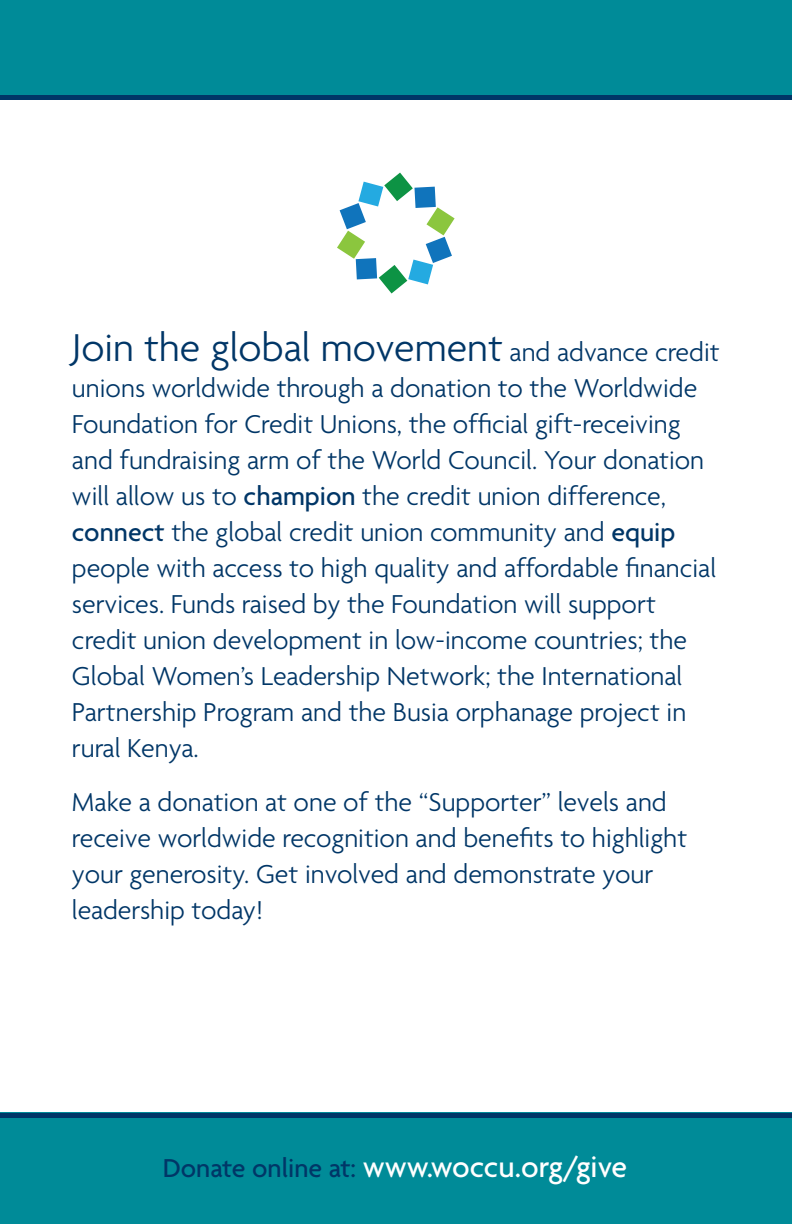
<style>
.page{position:relative;width:792px;height:1224px;background:#fff}
.page>*{position:absolute;margin:0;border:0;box-sizing:border-box;transform-origin:0 0}
.t1{font:300 42px "Agenda";color:#003667}
.t2{font:500 32px "Agenda";color:#fff}
.t3{font:300 28px/36px "Agenda";color:#003667}
.s1{font-size:28px}
.s2{font-weight:500}
.s3{font-size:28px;color:#003667}
</style>
<div class="page">
<svg style="left:337px;top:173px;width:118px;height:120px"></svg>
<div style="left:0;top:1113px;width:792px;height:111px;background:#008b98"></div>
<div style="left:0;top:0;width:792px;height:97px;background:#008b98"></div>
<hr style="left:0;top:1113px;width:792px;height:4px;background:#003667">
<hr style="left:0;top:96px;width:792px;height:4px;background:#003667">
<p class="t1" style="left:72px;top:323px;width:649px">Join the global movement <span class="s1">and advance credit</span></p>
<p class="t3" style="left:72px;top:370px;width:646px">unions worldwide through a donation to the Worldwide Foundation for Credit Unions, the official gift-receiving and fundraising arm of the World Council. Your donation will allow us to <span class="s2">champion</span> the credit union difference, <span class="s2">connect</span> the global credit union community and <span class="s2">equip </span>people with access to high quality and affordable financial services. Funds raised by the Foundation will support credit union development in low-income countries; the Global Women’s Leadership Network; the International Partnership Program and the Busia orphanage project in rural Kenya.</p>
<p class="t3" style="left:72px;top:784px;width:617px">Make a donation at one of the “Supporter” levels and receive worldwide recognition and benefits to highlight your generosity. Get involved and demonstrate your leadership today!</p>
<p class="t2" style="left:163px;top:1148px;width:466px"><span class="s3">Donate online at:</span> www.woccu.org/give</p>
</div>
